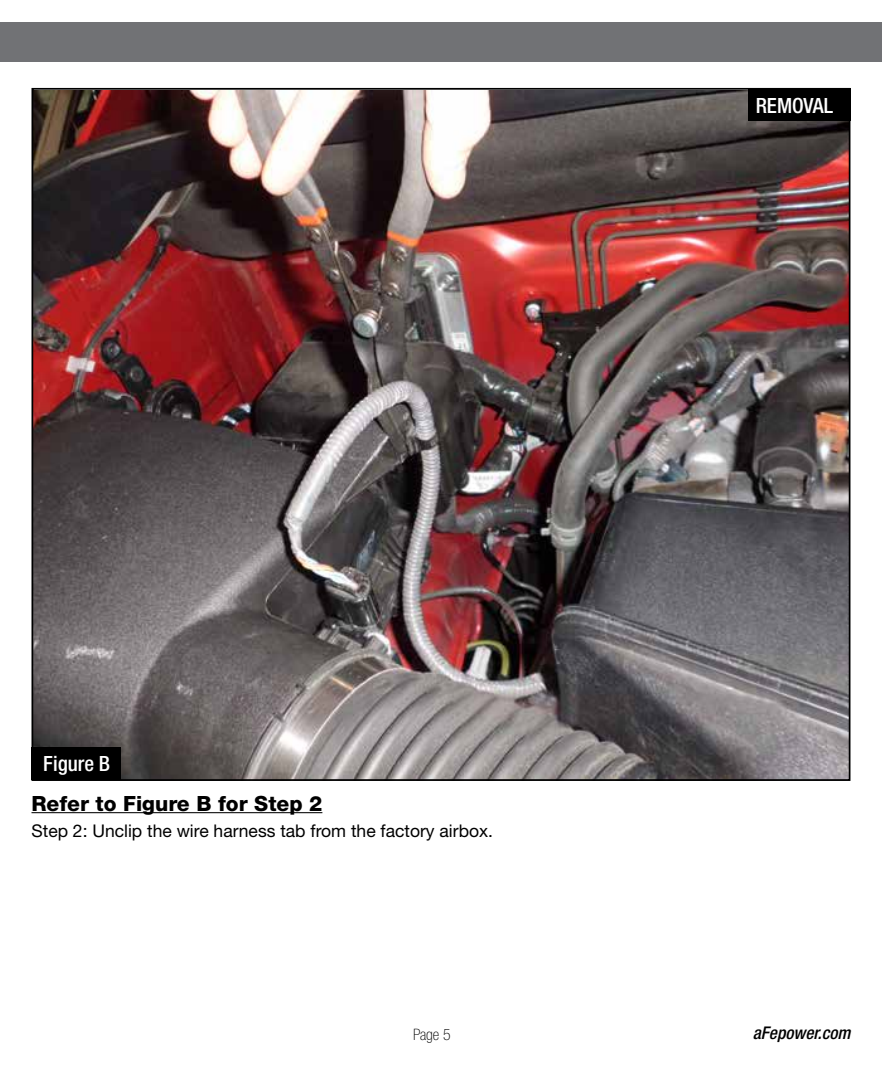
<style>
.page{position:relative;width:882px;height:1071px;background:#fff}
.page>*{position:absolute;margin:0;border:0;box-sizing:border-box;transform-origin:0 0}
.t1{font:800 21px "Helvetica Neue";color:#000}
.t2{font:500 condensed 21px "Helvetica Neue";color:#fff}
.t3{font:17.5px "Helvetica Neue";color:#000}
.t4{font:italic 500 condensed 17.5px "Helvetica Neue";color:#000}
.t5{font:100 condensed 15.75px "Helvetica Neue";color:#000}
</style>
<div class="page">
<img style="left:35px;top:91px;width:812px;height:687px">
<div style="left:0;top:23px;width:882px;height:39px;background:#717275"></div>
<hr style="left:32px;top:812px;width:290px;height:1px;background:#000">
<div style="left:748px;top:88px;width:102px;height:33px;background:#000"></div>
<div style="left:32px;top:747px;width:89px;height:33px;background:#000"></div>
<p class="t2" style="left:43px;top:751px;width:68px">Figure B</p>
<p class="t1" style="left:32px;top:791px;width:292px">Refer to Figure B for Step 2</p>
<p class="t3" style="left:32px;top:820px;width:463px">Step 2: Unclip the wire harness tab from the factory airbox.</p>
<p class="t2" style="left:756px;top:93px;width:79px">REMOVAL</p>
<p class="t5" style="left:413px;top:1025px;width:39px">Page 5</p>
<p class="t4" style="left:753px;top:1023px;width:99px">aFepower.com</p>
</div>
